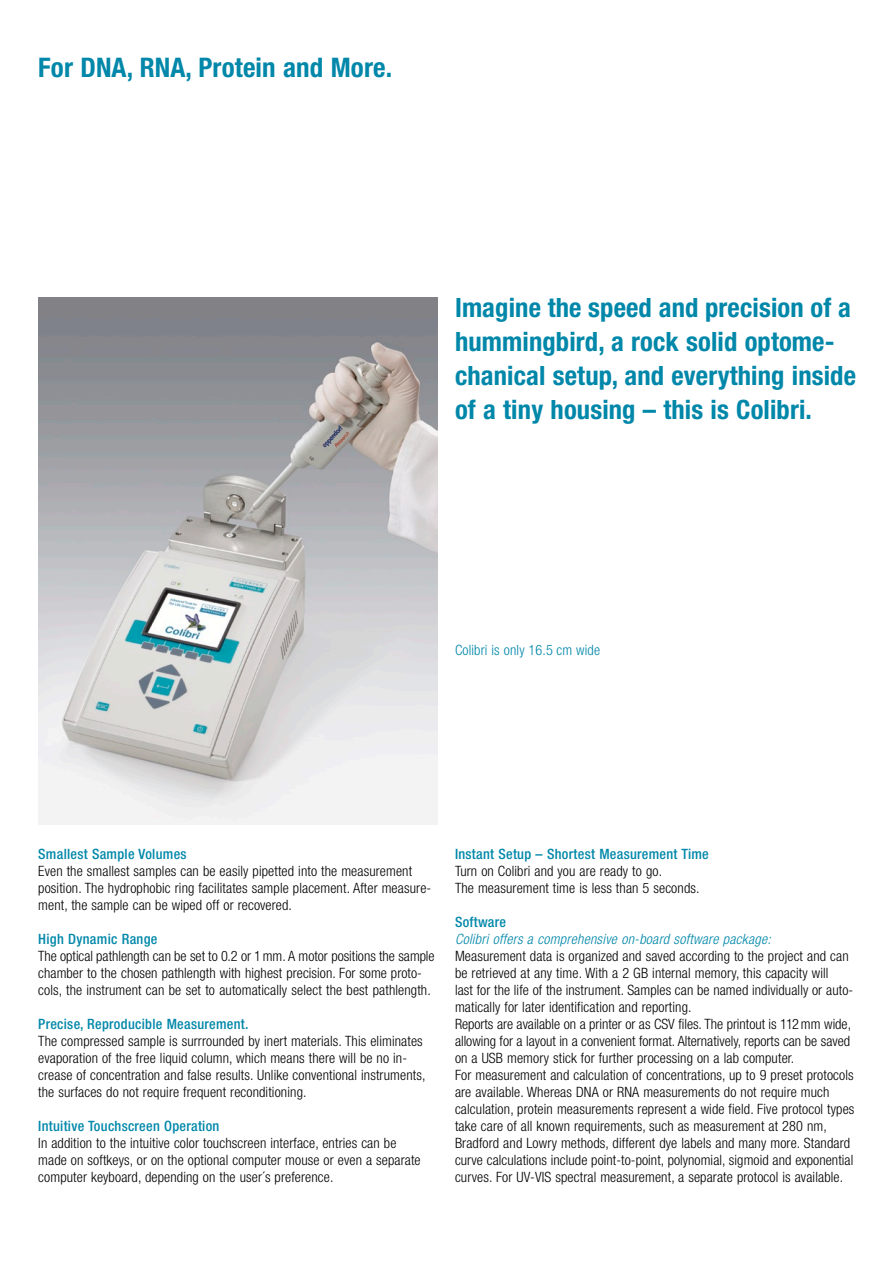
<style>
.page{position:relative;width:893px;height:1263px;background:#fff}
.page>*{position:absolute;margin:0;border:0;box-sizing:border-box;transform-origin:0 0}
._01_-_subheads{font:700 condensed 27px "Helvetica Neue LT Std";letter-spacing:.005em;color:#0087a9}
._02_-_copy{font:700 condensed 26.7px/34px "Helvetica Neue LT Std";letter-spacing:.005em;color:#0087a9}
._02_-_copy-2{font:300 condensed 14.25px/17px "Helvetica Neue LT Std";letter-spacing:.01em;color:#000}
._01_-_subheads-2{font:500 condensed 14.25px "Helvetica Neue LT Std";letter-spacing:.02em;color:#0087a9}
._01_-_subheads-3{font:italic 300 condensed 14.25px "Helvetica Neue LT Std";letter-spacing:.02em;color:#0087a9}
._01_-_subheads-4{font:300 condensed 14.25px "Helvetica Neue LT Std";letter-spacing:.01em;color:#0087a9}
</style>
<div class="page">
<img style="left:38px;top:298px;width:400px;height:527px">
<p class="_01_-_subheads" style="left:38px;top:51px;width:355px">For DNA, RNA, Protein and More.</p>
<p class="_02_-_copy" style="left:455px;top:290px;width:402px">Imagine the speed and precision of a hummingbird, a rock solid optome&shy;chanical setup, and everything inside of a tiny housing – this is Colibri.</p>
<p class="_01_-_subheads-4" style="left:455px;top:642px;width:147px">Colibri is only 16.5 cm wide</p>
<p class="_01_-_subheads-2" style="left:38px;top:845px;width:150px">Smallest Sample Volumes</p>
<p class="_02_-_copy-2" style="left:38px;top:862px;width:394px">Even the smallest samples can be easily pipetted into the measurement position. The hydrophobic ring facilitates sample placement. After measure&shy;ment, the sample can be wiped off or recovered.</p>
<p class="_01_-_subheads-2" style="left:38px;top:930px;width:121px">High Dynamic Range</p>
<p class="_02_-_copy-2" style="left:38px;top:947px;width:398px">The optical pathlength can be set to 0.2 or 1mm. A motor positions the sample chamber to the chosen pathlength with highest precision. For some proto&shy;cols, the instrument can be set to automatically select the best pathlength.</p>
<p class="_01_-_subheads-2" style="left:38px;top:1015px;width:212px">Precise, Reproducible Measurement.</p>
<p class="_02_-_copy-2" style="left:38px;top:1032px;width:389px">The compressed sample is surrrounded by inert materials. This eliminates evaporation of the free liquid column, which means there will be no in&shy;crease of concentration and false results. Unlike conventional instruments, the surfaces do not require frequent reconditioning.</p>
<p class="_01_-_subheads-2" style="left:38px;top:1117px;width:183px">Intuitive Touchscreen Operation</p>
<p class="_02_-_copy-2" style="left:38px;top:1134px;width:384px">In addition to the intuitive color touchscreen interface, entries can be made on softkeys, or on the optional computer mouse or even a separate computer keyboard, depending on the user´s preference.</p>
<p class="_01_-_subheads-2" style="left:455px;top:845px;width:255px">Instant Setup – Shortest Measurement Time</p>
<p class="_02_-_copy-2" style="left:455px;top:862px;width:246px">Turn on Colibri and you are ready to go.<br>The measurement time is less than 5 seconds.</p>
<p class="_01_-_subheads-2" style="left:455px;top:913px;width:53px">Software</p>
<p class="_01_-_subheads-3" style="left:455px;top:931px;width:317px">Colibri offers a comprehensive on-board software package:</p>
<p class="_02_-_copy-2" style="left:455px;top:947px;width:401px">Measurement data is organized and saved according to the project and can be retrieved at any time. With a 2 GB internal memory, this capacity will<br>last for the life of the instrument. Samples can be named individually or auto&shy;matically for later identification and reporting.<br>Reports are available on a printer or as CSV files. The printout is 112mm wide, allowing for a layout in a convenient format. Alternatively, reports can be saved on a USB memory stick for further processing on a lab computer.<br>For measurement and calculation of concentrations, up to 9 preset protocols are available. Whereas DNA or RNA measurements do not require much calculation, protein measurements represent a wide field. Five protocol types take care of all known requirements, such as measurement at 280 nm, Bradford and Lowry methods, different dye labels and many more. Standard curve calculations include point-to-point, polynomial, sigmoid and exponential curves. For UV-VIS spectral measurement, a separate protocol is available.</p>
</div>
